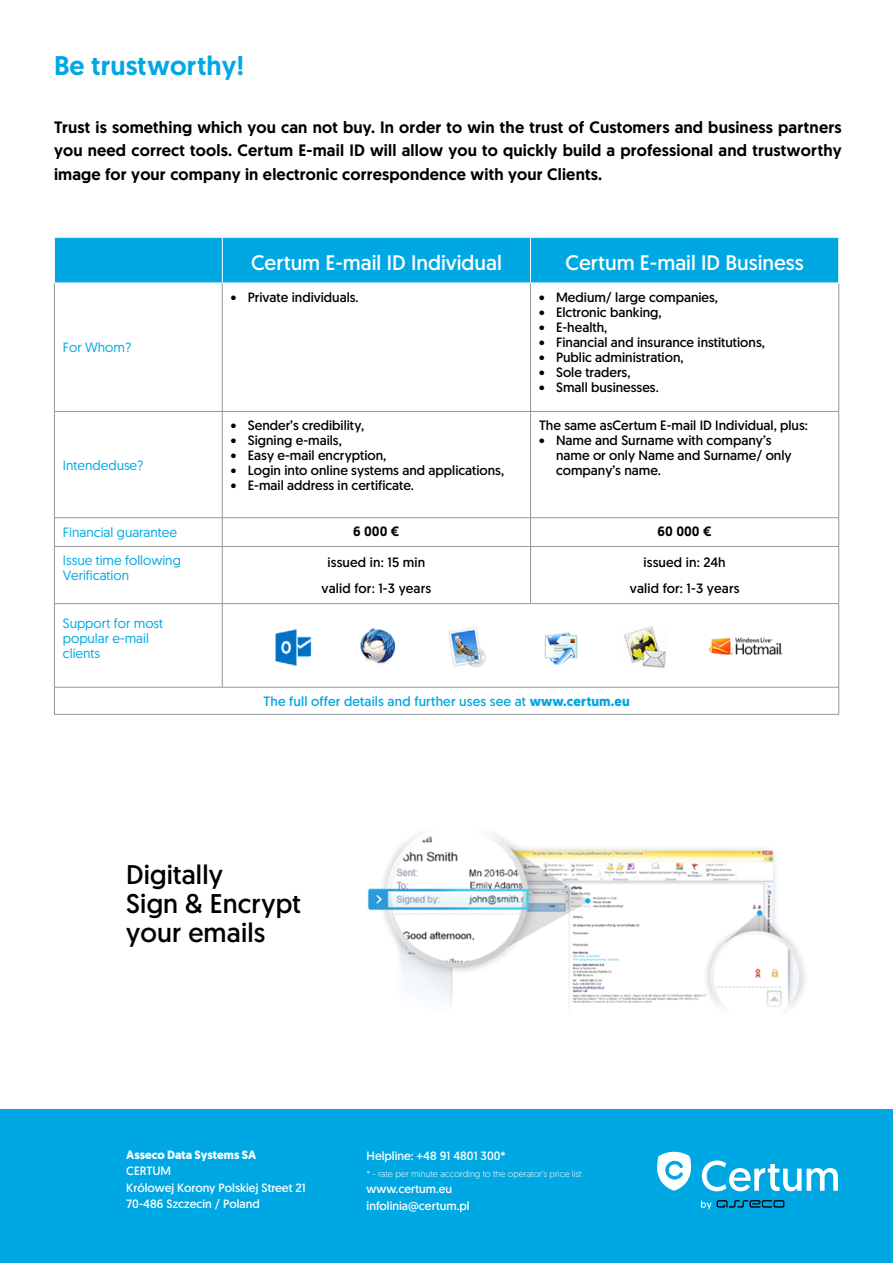
<style>
.page{position:relative;width:893px;height:1263px;background:#fff}
.page>*{position:absolute;margin:0;border:0;box-sizing:border-box;transform-origin:0 0}
.t1{font:27px/29.2px "Geomanist";letter-spacing:.005em;color:#000}
.t2{font:500 27px "Geomanist";letter-spacing:.005em;color:#00a8e3}
.t3{font:21px "Geomanist";color:#fff}
.t4{font:500 16.5px/23.2px "Geomanist";letter-spacing:.01em;color:#000;text-align:justify}
.t5{font:13.5px/15px "Geomanist";color:#000;text-align:center}
.t6{font:13.5px/15px "Geomanist";color:#00a8e3}
.t7{font:13.5px "Geomanist";letter-spacing:.01em;color:#00a8e3}
.t8{font:500 13.5px "Geomanist";color:#000}
.t9{font:12px/16.5px "Geomanist";color:#fff}
.t10{font:700 12px "Geomanist";color:#fff}
.t11{font:300 9px "Geomanist";color:#fff}
.s1{font-weight:700}
</style>
<div class="page">
<div style="left:0;top:1110px;width:893px;height:153px;background:#00a8e3"></div>
<svg style="left:657px;top:1152px;width:35px;height:39px"></svg>
<svg style="left:702px;top:1160px;width:136px;height:31px"></svg>
<svg style="left:701px;top:1200px;width:83px;height:9px"></svg>
<div style="left:55px;top:238px;width:783px;height:45px;background:#00a8e3"></div>
<hr style="left:54px;top:517px;width:168px;height:1px;background:#939598">
<svg style="left:530px;top:518px;width:1px;height:28px"></svg>
<svg style="left:838px;top:518px;width:1px;height:28px"></svg>
<hr style="left:54px;top:546px;width:168px;height:1px;background:#939598">
<hr style="left:222px;top:546px;width:309px;height:1px;background:#939598">
<hr style="left:54px;top:603px;width:168px;height:1px;background:#939598">
<hr style="left:222px;top:517px;width:309px;height:1px;background:#939598">
<hr style="left:531px;top:517px;width:308px;height:1px;background:#939598">
<svg style="left:54px;top:688px;width:1px;height:26px"></svg>
<hr style="left:222px;top:687px;width:309px;height:1px;background:#939598">
<hr style="left:531px;top:687px;width:308px;height:1px;background:#939598">
<svg style="left:838px;top:687px;width:1px;height:27px"></svg>
<hr style="left:54px;top:714px;width:168px;height:1px;background:#939598">
<hr style="left:222px;top:714px;width:309px;height:1px;background:#939598">
<hr style="left:531px;top:714px;width:308px;height:1px;background:#939598">
<hr style="left:531px;top:546px;width:308px;height:1px;background:#939598">
<hr style="left:530px;top:547px;width:1px;height:56px;background:#939598">
<hr style="left:838px;top:547px;width:1px;height:56px;background:#939598">
<svg style="left:54px;top:518px;width:1px;height:28px"></svg>
<svg style="left:222px;top:518px;width:1px;height:28px"></svg>
<hr style="left:54px;top:547px;width:1px;height:56px;background:#939598">
<hr style="left:222px;top:547px;width:1px;height:56px;background:#939598">
<hr style="left:54px;top:604px;width:1px;height:83px;background:#939598">
<hr style="left:54px;top:687px;width:168px;height:1px;background:#939598">
<hr style="left:222px;top:603px;width:309px;height:1px;background:#939598">
<hr style="left:531px;top:603px;width:308px;height:1px;background:#939598">
<hr style="left:838px;top:283px;width:1px;height:128px;background:#939598">
<hr style="left:530px;top:238px;width:1px;height:45px;background:#fff">
<hr style="left:530px;top:283px;width:1px;height:128px;background:#939598">
<hr style="left:222px;top:238px;width:1px;height:45px;background:#fff">
<hr style="left:54px;top:412px;width:1px;height:105px;background:#939598">
<hr style="left:54px;top:283px;width:1px;height:128px;background:#939598">
<hr style="left:222px;top:283px;width:1px;height:128px;background:#939598">
<hr style="left:54px;top:411px;width:168px;height:1px;background:#939598">
<hr style="left:222px;top:604px;width:1px;height:83px;background:#939598">
<hr style="left:838px;top:604px;width:1px;height:83px;background:#939598">
<hr style="left:54px;top:283px;width:168px;height:1px;background:#fff">
<hr style="left:222px;top:283px;width:309px;height:1px;background:#fff">
<hr style="left:531px;top:283px;width:308px;height:1px;background:#fff">
<hr style="left:531px;top:411px;width:308px;height:1px;background:#939598">
<hr style="left:838px;top:412px;width:1px;height:105px;background:#939598">
<hr style="left:530px;top:412px;width:1px;height:105px;background:#939598">
<hr style="left:222px;top:411px;width:309px;height:1px;background:#939598">
<hr style="left:222px;top:412px;width:1px;height:105px;background:#939598">
<img style="left:275px;top:626px;width:508px;height:42px">
<img style="left:367px;top:833px;width:439px;height:176px">
<h1 class="t2" style="left:54px;top:48px;width:192px">Be trustworthy!</h1>
<p class="t4" style="left:54px;top:116px;width:789px">Trust is something which you can not buy. In order to win the trust of Customers and business partners you need correct tools. Certum E-mail ID will allow you to quickly build a professional and trustworthy image for your company in electronic correspondence with your Clients.</p>
<p class="t6" style="left:63px;top:340px;width:70px">For Whom?</p>
<p class="t6" style="left:63px;top:457px;width:82px">Intendeduse?</p>
<h2 class="t3" style="left:251px;top:249px;width:252px">Certum E-mail ID Individual</h2>
<h2 class="t3" style="left:565px;top:249px;width:240px">Certum E-mail ID Business</h2>
<p class="t5" style="left:231px;top:289px;width:129px">• Private individuals.</p>
<p class="t5" style="left:539px;top:289px;width:180px">• Medium/ large companies,</p>
<p class="t5" style="left:539px;top:304px;width:124px">• Elctronic banking,</p>
<p class="t5" style="left:539px;top:319px;width:70px">• E-health,</p>
<p class="t5" style="left:539px;top:334px;width:227px">• Financial and insurance institutions,</p>
<p class="t5" style="left:539px;top:349px;width:146px">• Public administration,</p>
<p class="t5" style="left:539px;top:364px;width:93px">• Sole traders,</p>
<p class="t5" style="left:539px;top:379px;width:121px">• Small businesses.</p>
<p class="t5" style="left:231px;top:418px;width:135px">• Sender’s credibility,</p>
<p class="t5" style="left:231px;top:433px;width:112px">• Signing e-mails,</p>
<p class="t5" style="left:231px;top:448px;width:157px">• Easy e-mail encryption,</p>
<p class="t5" style="left:231px;top:463px;width:275px">• Login into online systems and applications,</p>
<p class="t5" style="left:231px;top:478px;width:185px">• E-mail address in certificate.</p>
<p class="t5" style="left:539px;top:418px;width:270px">The same asCertum E-mail ID Individual, plus:</p>
<p class="t5" style="left:556px;top:433px;width:237px;text-align:left;text-indent:-17px">• Name and Surname with company’s name or only Name and Surname/ only company’s name.</p>
<p class="t6" style="left:63px;top:524px;width:116px">Financial guarantee</p>
<p class="t8" style="left:353px;top:523px;width:48px">6 000 €</p>
<p class="t8" style="left:658px;top:523px;width:56px">60 000 €</p>
<p class="t6" style="left:63px;top:552px;width:120px">Issue time following<br>Verification</p>
<p class="t5" style="left:322px;top:550px;width:111px;line-height:25.2px">issued in: 15 min valid for: 1-3 years</p>
<p class="t5" style="left:630px;top:550px;width:111px;line-height:25.2px">issued in: 24h valid for: 1-3 years</p>
<p class="t6" style="left:63px;top:615px;width:102px">Support for most popular e-mail clients</p>
<p class="t7" style="left:263px;top:692px;width:368px">The full offer details and further uses see at <span class="s1">www.certum.eu</span></p>
<h1 class="t1" style="left:126px;top:859px;width:176px">Digitally<br>Sign &amp; Encrypt your emails</h1>
<p class="t10" style="left:126px;top:1147px;width:131px">Asseco Data Systems SA</p>
<p class="t9" style="left:126px;top:1163px;width:181px">CERTUM<br>Królowej Korony Polskiej Street 21<br>70-486 Szczecin / Poland</p>
<p class="t9" style="left:367px;top:1147px;width:141px">Helpline: +48 91 4801 300*</p>
<p class="t11" style="left:367px;top:1167px;width:217px">* - rate per minute according to the operator’s price list</p>
<p class="t9" style="left:367px;top:1180px;width:105px">www.certum.eu infolinia@certum.pl</p>
</div>
